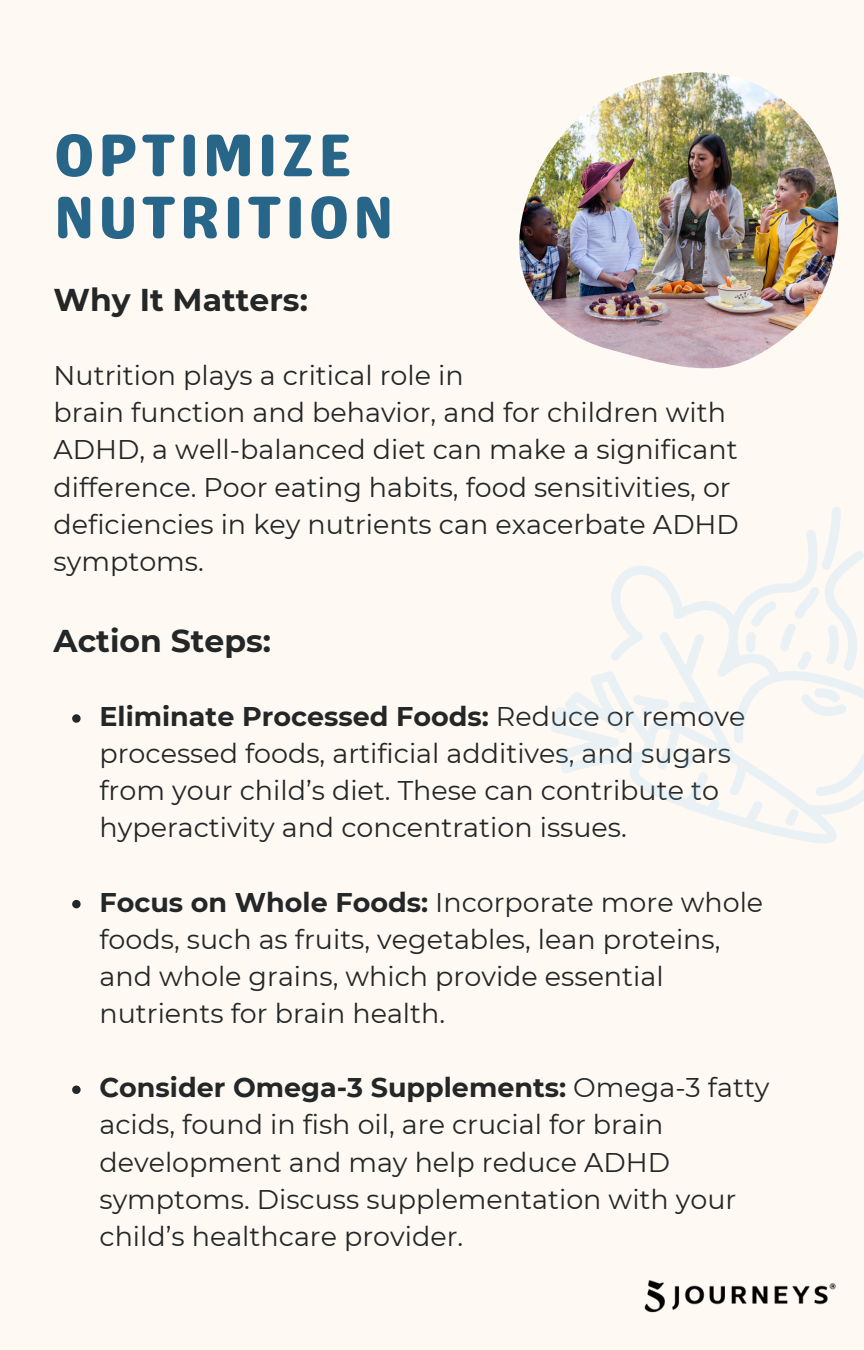
<style>
.page{position:relative;width:864px;height:1350px;background:#fff9f4}
.page>*{position:absolute;margin:0;border:0;box-sizing:border-box;transform-origin:0 0}
.t1{font:60.07px/62.1px "Genty Sans";letter-spacing:.05em;color:#276589}
.t2{font:700 31.5px "Montserrat";color:#242727}
.t3{font:27px/37.1px "Montserrat";color:#242727}
.s1{font-weight:700}
</style>
<div class="page">
<svg style="left:72px;top:714px;width:9px;height:9px"></svg>
<svg style="left:72px;top:900px;width:9px;height:8px"></svg>
<svg style="left:72px;top:1086px;width:9px;height:8px"></svg>
<img style="left:644px;top:1280px;width:192px;height:33px">
<img style="left:519px;top:72px;width:320px;height:296px">
<svg style="left:551px;top:565px;width:313px;height:278px"></svg>
<svg style="left:815px;top:745px;width:49px;height:51px"></svg>
<svg style="left:801px;top:688px;width:46px;height:28px"></svg>
<svg style="left:746px;top:507px;width:118px;height:164px"></svg>
<svg style="left:633px;top:694px;width:36px;height:22px"></svg>
<p class="t1" style="left:54px;top:124px;width:342px">OPTIMIZE<br>NUTRITION</p>
<p class="t2" style="left:54px;top:280px;width:256px">Why It Matters:</p>
<h1 class="t3" style="left:54px;top:357px;width:412px">Nutrition plays a critical role in</h1>
<h2 class="t3" style="left:54px;top:394px;width:687px">brain function and behavior, and for children with ADHD, a well-balanced diet can make a significant difference. Poor eating habits, food sensitivities, or deficiencies in key nutrients can exacerbate ADHD symptoms.</h2>
<p class="t2" style="left:54px;top:621px;width:219px">Action Steps:</p>
<p class="t3" style="left:99px;top:698px;width:647px"><span class="s1">Eliminate Processed Foods:</span> Reduce or remove processed foods, artificial additives, and sugars from your child’s diet. These can contribute to hyperactivity and concentration issues.</p>
<h2 class="t3" style="left:99px;top:883px;width:665px"><span class="s1">Focus on Whole Foods:</span> Incorporate more whole foods, such as fruits, vegetables, lean proteins, and whole grains, which provide essential nutrients for brain health.</h2>
<p class="t3" style="left:99px;top:1069px;width:672px"><span class="s1">Consider Omega-3 Supplements:</span> Omega-3 fatty acids, found in fish oil, are crucial for brain development and may help reduce ADHD symptoms. Discuss supplementation with your child’s healthcare provider.</p>
</div>
